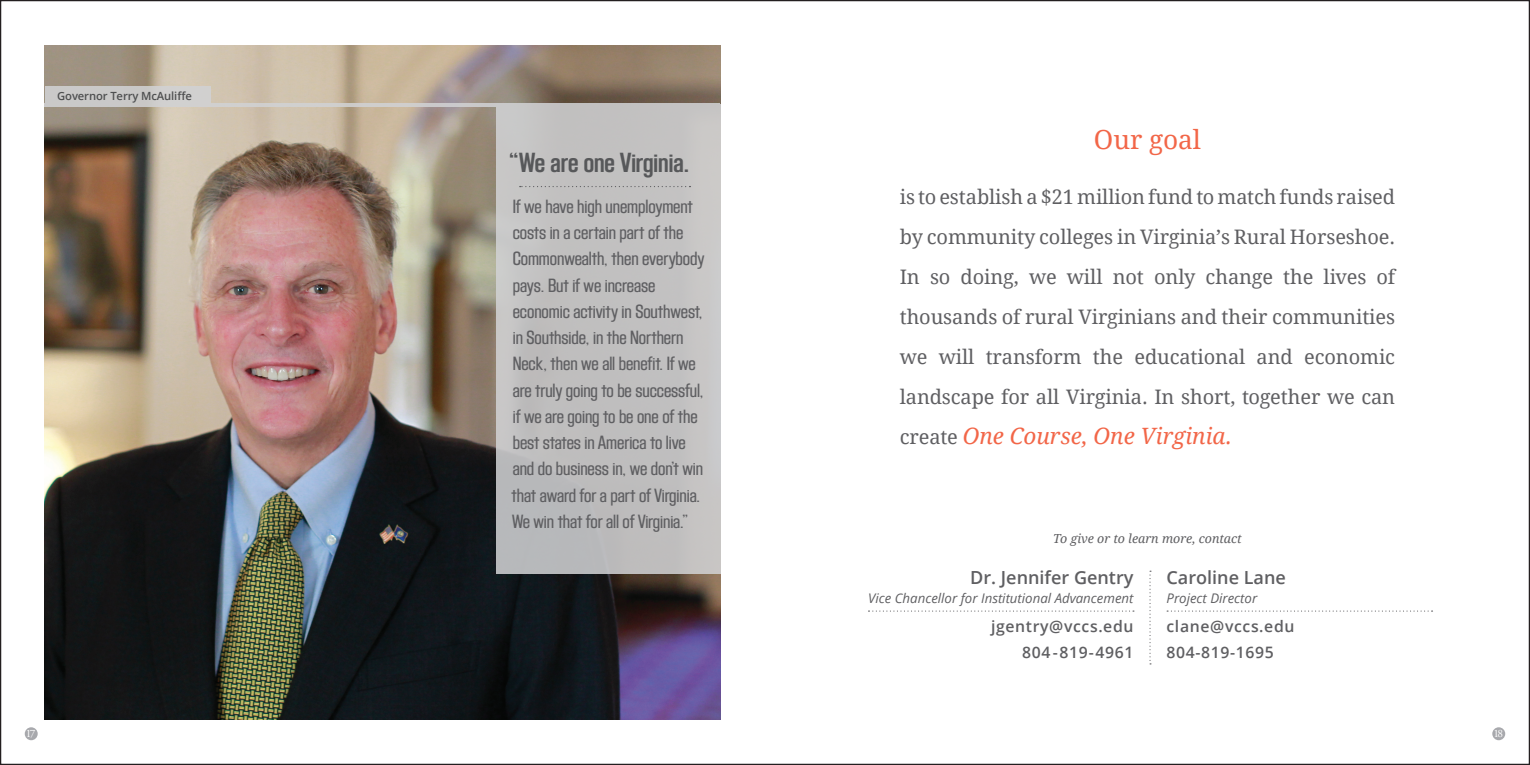
<style>
.page{position:relative;width:1530px;height:765px;background:#fff}
.page>*{position:absolute;margin:0;border:0;box-sizing:border-box;transform-origin:0 0}
.t1{font:28.88px "Block Gothic Bold Cond";color:#57585a}
.t2{font:26.25px "Droid Serif";color:#f26648}
.t3{font:italic 22.5px "Droid Serif";color:#f26648}
.t4{font:20px/26.2px "Block Gothic Med Cond";letter-spacing:-.005em;color:#5f5f62}
.t5{font:20px/39.9px "Droid Serif";letter-spacing:-.005em;color:#5f5f62;text-align:justify}
.t6{font:600 18px "Open Sans";color:#5f5f62}
.t7{font:600 15.75px "Open Sans";letter-spacing:.04em;color:#5f5f62}
.t8{font:italic 13.25px "Open Sans";color:#5f5f62}
.t9{font:italic 12.5px "Droid Serif";color:#5f5f62}
.t10{font:600 11.25px "Open Sans";letter-spacing:-.01em;color:#4e4f50}
.t11{font:11.25px "Adobe Garamond Pro";color:#fff}
.s1{font-style:normal;font-size:20px;color:#5f5f62}
</style>
<div class="page">
<div style="left:25px;top:727px;width:13px;height:13px;background:#a8a9ad;border-radius:50%"></div>
<div style="left:1492px;top:727px;width:13px;height:13px;background:#a8a9ad;border-radius:50%"></div>
<img style="left:45px;top:45px;width:675px;height:675px">
<div style="left:496px;top:104px;width:224px;height:470px;background:#c1c0c0"></div>
<div style="left:45px;top:86px;width:166px;height:19px;background:#cac9c9"></div>
<hr style="left:45px;top:103px;width:675px;height:4px;background:#cac9c9">
<svg style="left:520px;top:186px;width:170px;height:1px"></svg>
<svg style="left:869px;top:611px;width:265px;height:1px"></svg>
<svg style="left:1167px;top:611px;width:266px;height:1px"></svg>
<svg style="left:1149px;top:571px;width:2px;height:93px"></svg>
<p class="t10" style="left:57px;top:89px;width:136px">Governor Terry McAuliffe</p>
<p class="t1" style="left:509px;top:147px;width:182px">“We are one Virginia.</p>
<p class="t4" style="left:512px;top:194px;width:194px">If we have high unemployment costs in a certain part of the<br>Commonwealth, then everybody pays. But if we increase economic activity in Southwest, in Southside, in the Northern<br>Neck, then we all benefit. If we are truly going to be successful, if we are going to be one of the best states in America to live and do business in, we don’t win that award for a part of Virginia.<br>We win that for all of Virginia.”</p>
<p class="t2" style="left:1094px;top:123px;width:109px">Our goal</p>
<p class="t5" style="left:900px;top:177px;width:497px">is to establish a $21 million fund to match funds raised by community colleges in Virginia’s Rural Horseshoe.<br>In so doing, we will not only change the lives of thousands of rural Virginians and their communities we will transform the educational and economic landscape for all Virginia. In short, together we can</p>
<p class="t3" style="left:900px;top:422px;width:334px"><span class="s1">create</span> One Course, One Virginia.</p>
<p class="t9" style="left:1053px;top:531px;width:190px">To give or to learn more, contact</p>
<p class="t6" style="left:970px;top:566px;width:165px">Dr. Jennifer Gentry</p>
<p class="t7" style="left:991px;top:615px;width:144px">jgentry@vccs.edu</p>
<p class="t7" style="left:1022px;top:642px;width:113px">804-819-4961</p>
<p class="t6" style="left:1167px;top:566px;width:121px">Caroline Lane</p>
<p class="t7" style="left:1167px;top:615px;width:129px">clane@vccs.edu</p>
<p class="t7" style="left:1167px;top:642px;width:109px">804-819-1695</p>
<p class="t8" style="left:868px;top:589px;width:267px">Vice Chancellor for Institutional Advancement</p>
<p class="t8" style="left:1167px;top:589px;width:92px">Project Director</p>
<p class="t11" style="left:26px;top:727px;width:11px">17</p>
<p class="t11" style="left:1493px;top:727px;width:11px">18</p>
</div>
